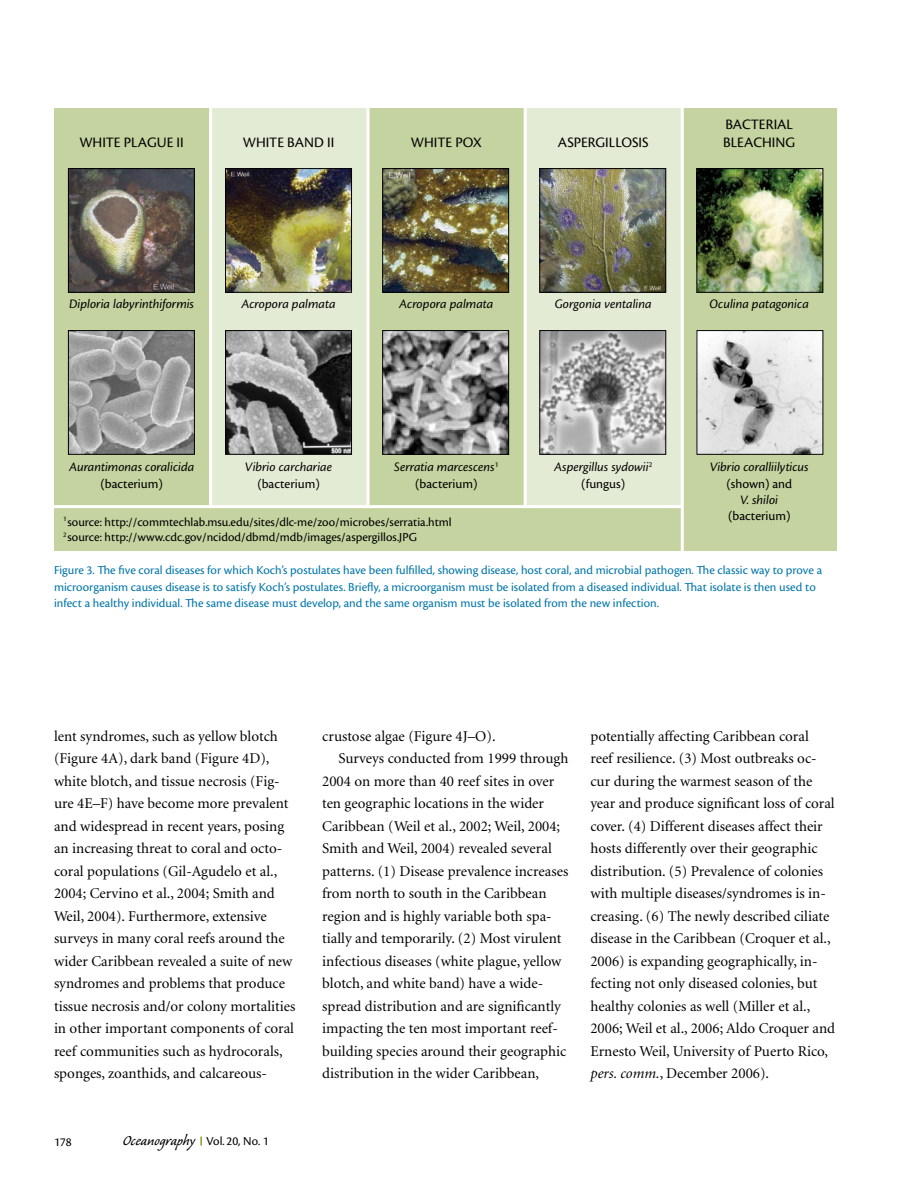
<style>
.page{position:relative;width:918px;height:1188px;background:#fff}
.page>*{position:absolute;margin:0;border:0;box-sizing:border-box;transform-origin:0 0}
.t1{font:18px "Caliban";color:#000}
.t2{font:15px/22.5px "Minion";color:#000}
.t3{font:15px "Cronos Pro";color:#000}
.t4{font:italic 13.5px/16.2px "Cronos Pro";letter-spacing:-.005em;color:#000;text-align:center}
.t5{font:13.5px "Cronos Pro";color:#000}
.t6{font:12.75px/16.5px "Cronos Pro";color:#0075a9}
.t7{font:12.75px/15.3px "Cronos Pro";color:#000}
.s1{font-style:normal}
.s2{font-family:"Cronos Pro";font-size:12.75px}
.s3{font-style:italic}
</style>
<div class="page">
<svg style="left:200px;top:1137px;width:2px;height:9px"></svg>
<div style="left:54px;top:108px;width:783px;height:442px;background:#c4d39f"></div>
<div style="left:525px;top:108px;width:157px;height:398px;background:#e4ebd5"></div>
<div style="left:211px;top:108px;width:157px;height:398px;background:#e4ebd5"></div>
<hr style="left:681px;top:108px;width:3px;height:485px;background:#fff">
<hr style="left:524px;top:108px;width:3px;height:399px;background:#fff">
<hr style="left:367px;top:108px;width:3px;height:399px;background:#fff">
<hr style="left:209px;top:108px;width:3px;height:399px;background:#fff">
<img style="left:70px;top:170px;width:123px;height:121px">
<div style="left:68px;top:168px;width:127px;height:125px;border:1px solid #000"></div>
<img style="left:227px;top:170px;width:123px;height:121px">
<div style="left:225px;top:168px;width:127px;height:125px;border:1px solid #000"></div>
<img style="left:384px;top:170px;width:123px;height:121px">
<div style="left:382px;top:168px;width:127px;height:125px;border:1px solid #000"></div>
<img style="left:541px;top:170px;width:123px;height:121px">
<div style="left:539px;top:168px;width:127px;height:125px;border:1px solid #000"></div>
<img style="left:699px;top:170px;width:122px;height:121px">
<div style="left:697px;top:168px;width:126px;height:125px;border:1px solid #000"></div>
<img style="left:70px;top:332px;width:123px;height:121px">
<div style="left:68px;top:330px;width:127px;height:125px;border:1px solid #000"></div>
<img style="left:227px;top:332px;width:123px;height:121px">
<div style="left:225px;top:330px;width:127px;height:125px;border:1px solid #000"></div>
<img style="left:384px;top:332px;width:123px;height:121px">
<div style="left:382px;top:330px;width:127px;height:125px;border:1px solid #000"></div>
<img style="left:541px;top:332px;width:123px;height:121px">
<div style="left:539px;top:330px;width:127px;height:125px;border:1px solid #000"></div>
<img style="left:699px;top:332px;width:122px;height:121px">
<div style="left:697px;top:330px;width:126px;height:125px;border:1px solid #000"></div>
<hr style="left:47px;top:505px;width:635px;height:3px;background:#fff">
<p class="t3" style="left:79px;top:133px;width:54px">WHITE PLAGUE</p>
<p class="t3" style="left:177px;top:133px;width:9px">II</p>
<p class="t3" style="left:243px;top:133px;width:93px">WHITE BAND II</p>
<p class="t3" style="left:411px;top:133px;width:72px">WHITE POX</p>
<p class="t3" style="left:558px;top:133px;width:9px">ASPERG</p>
<p class="t3" style="left:605px;top:133px;width:12px">ILLOS</p>
<p class="t3" style="left:639px;top:133px;width:10px">IS</p>
<p class="t3" style="left:725px;top:115px;width:9px">BACTER</p>
<p class="t3" style="left:774px;top:115px;width:13px">IAL</p>
<p class="t3" style="left:723px;top:133px;width:9px">BLEACH</p>
<p class="t3" style="left:772px;top:133px;width:23px">ING</p>
<p class="t4" style="left:69px;top:296px;width:127px">Diploria labyrinthiformis</p>
<p class="t4" style="left:241px;top:296px;width:96px">Acropora palmata</p>
<p class="t4" style="left:399px;top:296px;width:96px">Acropora palmata</p>
<p class="t4" style="left:555px;top:296px;width:98px">Gorgonia ventalina</p>
<p class="t4" style="left:710px;top:296px;width:101px">Oculina patagonica</p>
<p class="t4" style="left:394px;top:459px;width:106px">Serratia marcescens<sup>1 </sup><span class="s1">(bacterium)</span></p>
<p class="t4" style="left:554px;top:459px;width:100px">Aspergillus sydowii<sup>2 </sup><span class="s1">(fungus)</span></p>
<p class="t4" style="left:710px;top:459px;width:101px">Vibrio coralliilyticus</p>
<p class="t4" style="left:69px;top:459px;width:127px">Aurantimonas coralicida</p>
<p class="t5" style="left:100px;top:476px;width:64px">(bacterium)</p>
<p class="t4" style="left:245px;top:459px;width:89px">Vibrio carchariae</p>
<p class="t5" style="left:257px;top:476px;width:64px">(bacterium)</p>
<p class="t5" style="left:726px;top:476px;width:67px">(shown) and</p>
<p class="t4" style="left:740px;top:492px;width:39px">V. shiloi</p>
<p class="t5" style="left:728px;top:508px;width:64px">(bacterium)</p>
<p class="t7" style="left:63px;top:514px;width:390px"><sup>1</sup> source: http://commtechlab.msu.edu/sites/dlc-me/zoo/microbes/serratia.html<br><sup>2</sup> source: http://www.cdc.gov/ncidod/dbmd/mdb/images/aspergillos.JPG</p>
<p class="t6" style="left:54px;top:562px;width:770px">Figure 3. The five coral diseases for which Koch’s postulates have been fulfilled, showing disease, host coral, and microbial pathogen. The classic way to prove a microorganism causes disease is to satisfy Koch’s postulates. Briefly, a microorganism must be isolated from a diseased individual. That isolate is then used to infect a healthy individual. The same disease must develop, and the same organism must be isolated from the new infection.</p>
<p class="t2" style="left:54px;top:725px;width:243px">lent syndromes, such as yellow blotch (Figure 4A), dark band (Figure 4D), white blotch, and tissue necrosis (Fig&shy;ure 4E–F) have become more prevalent and widespread in recent years, posing an increasing threat to coral and octo&shy;coral populations (Gil-Agudelo et al., 2004; Cervino et al., 2004; Smith and Weil, 2004). Furthermore, extensive surveys in many coral reefs around the wider Caribbean revealed a suite of new syndromes and problems that produce tissue necrosis and/or colony mortalities in other important components of coral reef communities such as hydrocorals, sponges, zoanthids, and calcareous-</p>
<p class="t2" style="left:322px;top:725px;width:175px">crustose algae (Figure 4J–O).</p>
<p class="t2" style="left:338px;top:748px;width:232px">Surveys conducted from 1999 through</p>
<p class="t2" style="left:322px;top:770px;width:234px">2004 on more than 40 reef sites in over</p>
<p class="t2" style="left:322px;top:793px;width:223px">ten geographic locations in the wider</p>
<p class="t2" style="left:322px;top:815px;width:240px">Caribbean (Weil et al., 2002; Weil, 2004;</p>
<p class="t2" style="left:322px;top:838px;width:231px">Smith and Weil, 2004) revealed several</p>
<p class="t2" style="left:322px;top:860px;width:248px">patterns. (1) Disease prevalence increases</p>
<p class="t2" style="left:322px;top:883px;width:226px">from north to south in the Caribbean</p>
<p class="t2" style="left:322px;top:905px;width:231px">region and is highly variable both spa-</p>
<p class="t2" style="left:322px;top:928px;width:241px">tially and temporarily. (2) Most virulent</p>
<p class="t2" style="left:322px;top:950px;width:241px">infectious diseases (white plague, yellow</p>
<p class="t2" style="left:322px;top:973px;width:223px">blotch, and white band) have a wide-</p>
<p class="t2" style="left:322px;top:995px;width:240px">spread distribution and are significantly</p>
<p class="t2" style="left:322px;top:1018px;width:237px">impacting the ten most important reef-</p>
<p class="t2" style="left:322px;top:1040px;width:246px">building species around their geographic</p>
<p class="t2" style="left:322px;top:1063px;width:218px">distribution in the wider Caribbean,</p>
<p class="t7" style="left:54px;top:1134px;width:19px">178</p>
<p class="t1" style="left:123px;top:1132px;width:148px">Oceanography <span class="s2">Vol. 20, No. 1</span></p>
<p class="t2" style="left:590px;top:725px;width:246px">potentially affecting Caribbean coral<br>reef resilience. (3) Most outbreaks oc&shy;cur during the warmest season of the year and produce significant loss of coral cover. (4) Different diseases affect their hosts differently over their geographic distribution. (5) Prevalence of colonies with multiple diseases/syndromes is in&shy;creasing. (6) The newly described ciliate disease in the Caribbean (Croquer et al., 2006) is expanding geographically, in&shy;fecting not only diseased colonies, but healthy colonies as well (Miller et al., 2006; Weil et al., 2006; Aldo Croquer and Ernesto Weil, University of Puerto Rico, <span class="s3">pers. comm.</span>, December 2006).</p>
</div>
